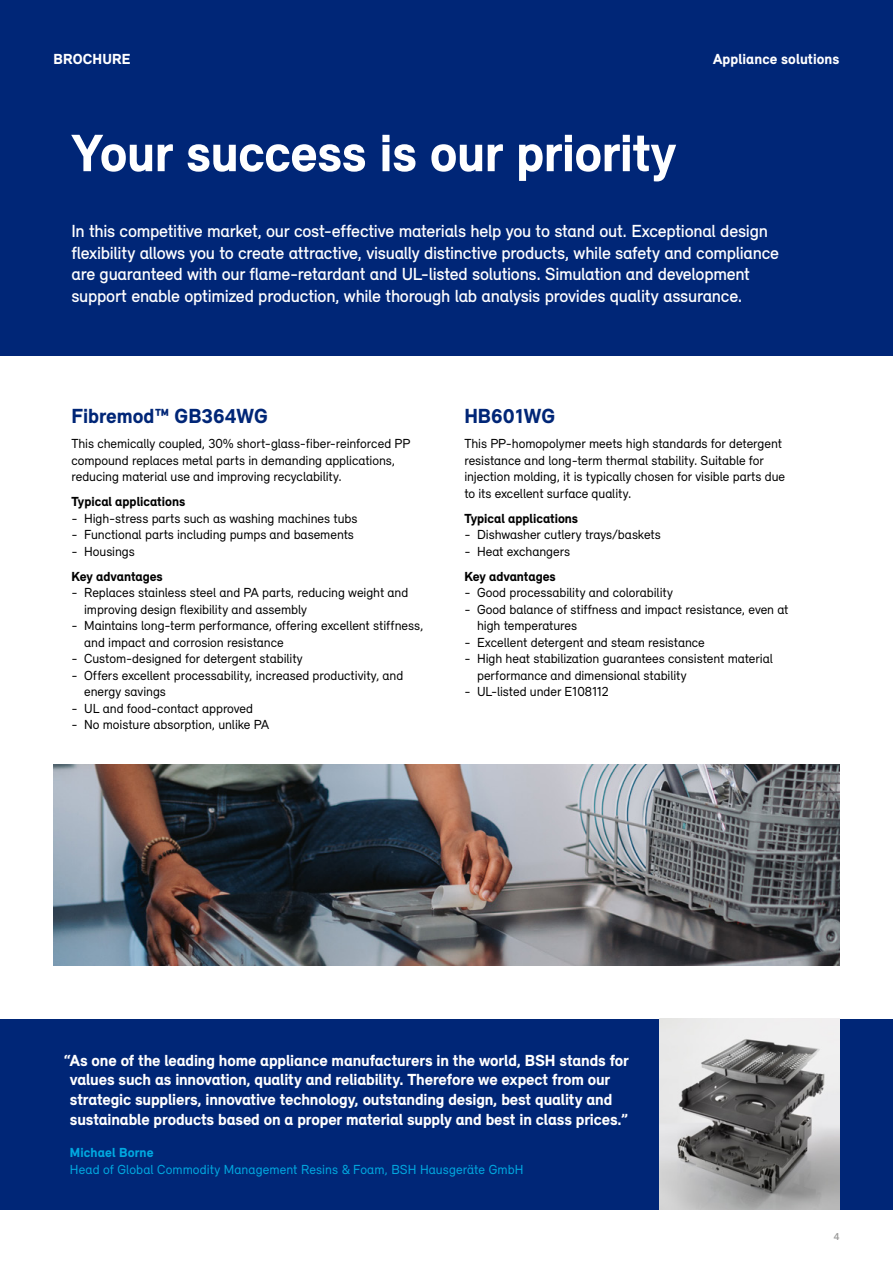
<style>
.page{position:relative;width:893px;height:1263px;background:#fff}
.page>*{position:absolute;margin:0;border:0;box-sizing:border-box;transform-origin:0 0}
.t1{font:900 54px "Relevant";letter-spacing:-.01em;color:#fff}
.t2{font:900 21px "Relevant";color:#002677}
.t3{font:500 18px/21.6px "Relevant";letter-spacing:-.015em;color:#fff}
.t4{font:900 16.5px/19.8px "Relevant";letter-spacing:-.01em;color:#fff}
.t5{font:900 15px "Relevant";letter-spacing:.005em;color:#fff}
.t6{font:13.5px/16.5px "Relevant";letter-spacing:-.005em;color:#000}
.t7{font:900 13.5px "Relevant";color:#000}
.t8{font:13.5px "Relevant";letter-spacing:.005em;color:#00a9e0}
.t9{font:900 13.5px "Relevant";letter-spacing:.01em;color:#00a9e0}
.t10{font:700 10.5px "Relevant";color:#9d9d9c}
</style>
<div class="page">
<div style="left:0;top:0;width:893px;height:355px;background:#002677"></div>
<img style="left:54px;top:765px;width:785px;height:200px">
<div style="left:0;top:1019px;width:893px;height:190px;background:#002677"></div>
<img style="left:660px;top:1019px;width:179px;height:190px">
<p class="t5" style="left:54px;top:50px;width:79px">BROCHURE</p>
<p class="t5" style="left:713px;top:50px;width:128px">Appliance solutions</p>
<h1 class="t1" style="left:71px;top:121px;width:606px">Your success is our priority</h1>
<p class="t3" style="left:71px;top:220px;width:709px">In this competitive market, our cost-effective materials help you to stand out. Exceptional design flexibility allows you to create attractive, visually distinctive products, while safety and compliance are guaranteed with our flame-retardant and UL-listed solutions. Simulation and development support enable optimized production, while thorough lab analysis provides quality assurance.</p>
<h2 class="t2" style="left:71px;top:403px;width:198px">Fibremod™ GB364WG</h2>
<p class="t6" style="left:71px;top:435px;width:341px">This chemically coupled, 30% short-glass-fiber-reinforced PP compound replaces metal parts in demanding applications, reducing material use and improving recyclability.</p>
<p class="t7" style="left:71px;top:493px;width:115px">Typical applications</p>
<p class="t6" style="left:71px;top:509px;width:288px">- High-stress parts such as washing machines tubs</p>
<p class="t6" style="left:71px;top:526px;width:284px">- Functional parts including pumps and basements</p>
<p class="t6" style="left:71px;top:542px;width:65px">- Housings</p>
<p class="t7" style="left:71px;top:568px;width:93px">Key advantages</p>
<p class="t6" style="left:84px;top:584px;width:326px;text-indent:-13px">- Replaces stainless steel and PA parts, reducing weight and improving design flexibility and assembly</p>
<p class="t6" style="left:84px;top:617px;width:341px;text-indent:-13px">- Maintains long-term performance, offering excellent stiffness, and impact and corrosion resistance</p>
<p class="t6" style="left:71px;top:650px;width:233px">- Custom-designed for detergent stability</p>
<p class="t6" style="left:84px;top:666px;width:321px;text-indent:-13px">- Offers excellent processability, increased productivity, and energy savings</p>
<p class="t6" style="left:71px;top:699px;width:183px">- UL and food-contact approved</p>
<p class="t6" style="left:71px;top:716px;width:199px">- No moisture absorption, unlike PA</p>
<h2 class="t2" style="left:464px;top:403px;width:92px">HB601WG</h2>
<p class="t6" style="left:464px;top:435px;width:322px">This PP-homopolymer meets high standards for detergent resistance and long-term thermal stability. Suitable for injection molding, it is typically chosen for visible parts due to its excellent surface quality.</p>
<p class="t7" style="left:464px;top:510px;width:115px">Typical applications</p>
<p class="t6" style="left:464px;top:526px;width:198px">- Dishwasher cutlery trays/baskets</p>
<p class="t6" style="left:464px;top:542px;width:107px">- Heat exchangers</p>
<p class="t7" style="left:464px;top:568px;width:93px">Key advantages</p>
<p class="t6" style="left:464px;top:584px;width:210px">- Good processability and colorability</p>
<p class="t6" style="left:477px;top:600px;width:313px;text-indent:-13px">- Good balance of stiffness and impact resistance, even at high temperatures</p>
<p class="t6" style="left:464px;top:633px;width:242px">- Excellent detergent and steam resistance</p>
<p class="t6" style="left:477px;top:650px;width:297px;text-indent:-13px">- High heat stabilization guarantees consistent material performance and dimensional stability</p>
<p class="t6" style="left:464px;top:683px;width:146px">- UL-listed under E108112</p>
<p class="t4" style="left:70px;top:1050px;width:560px;text-indent:-6px">“As one of the leading home appliance manufacturers in the world, BSH stands for values such as innovation, quality and reliability. Therefore we expect from our strategic suppliers, innovative technology, outstanding design, best quality and sustainable products based on a proper material supply and best in class prices.”</p>
<p class="t9" style="left:70px;top:1145px;width:85px">Michael Borne</p>
<p class="t8" style="left:70px;top:1161px;width:455px">Head of Global Commodity Management Resins &amp; Foam, BSH Hausgeräte GmbH</p>
<p class="t10" style="left:834px;top:1230px;width:7px">4</p>
</div>
